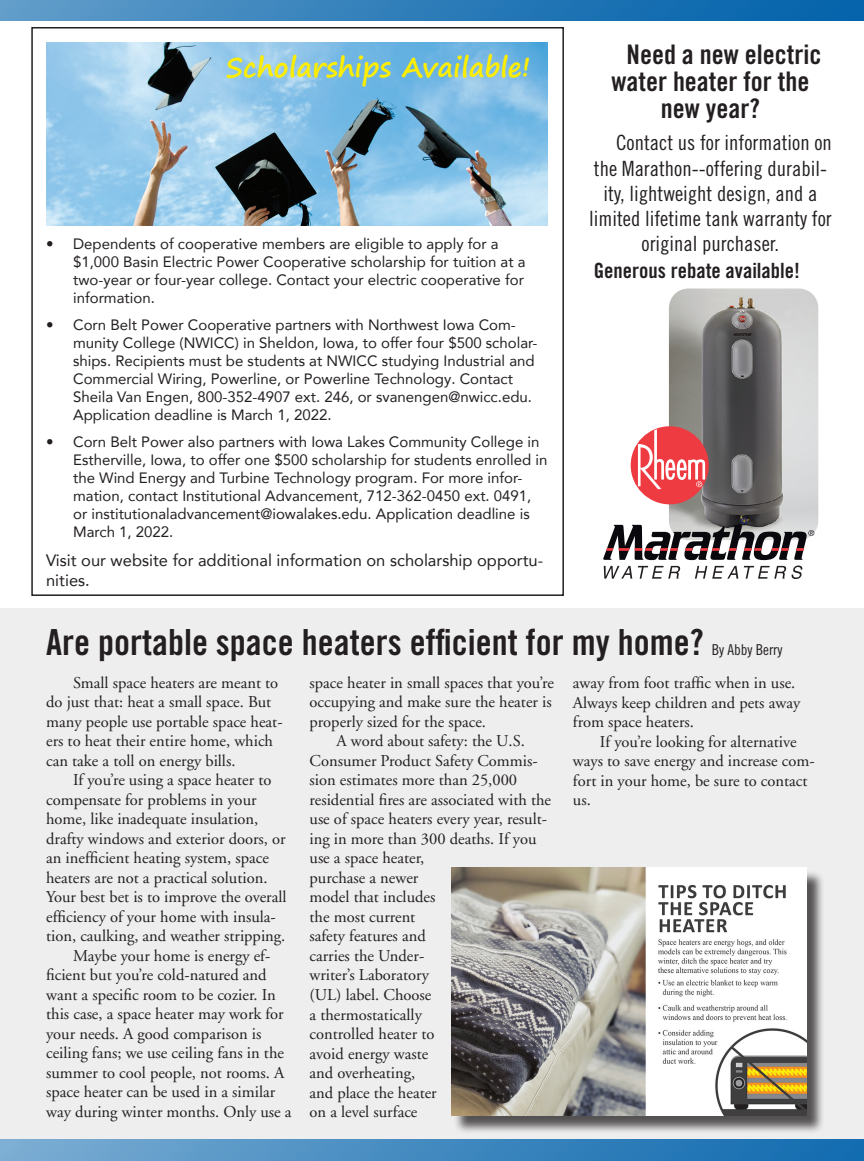
<style>
.page{position:relative;width:864px;height:1161px;background:#fff}
.page>*{position:absolute;margin:0;border:0;box-sizing:border-box;transform-origin:0 0}
.t1{font:36px "Trade Gothic LT Std Bd Cn 20";color:#231f20}
.t2{font:27px/27px "Trade Gothic LT Std Bd Cn 20";color:#231f20;text-align:center}
.t3{font:700 27px "Segoe Print";color:#ffee01}
.t4{font:21px "Trade Gothic LT Std Cn 18";color:#231f20}
.t5{font:21px "Trade Gothic LT Std Bd Cn 20";color:#231f20}
.t6{font:16.5px/19.5px "Adobe Garamond";color:#231f20}
.t7{font:16.5px/19.8px "Avenir LT Com";color:#231f20}
.t8{font:15px/18px "Avenir LT Com";color:#231f20}
.t9{font:15px "Trade Gothic LT Std Cn 18";color:#231f20}
</style>
<div class="page">
<div style="left:0;top:1140px;width:864px;height:21px;background:linear-gradient(to right,#7aacd2,#0e69ae)"></div>
<div style="left:0;top:0;width:864px;height:21px;background:linear-gradient(to right,#5f9bc9,#0060a9)"></div>
<div style="left:31px;top:27px;width:533px;height:569px;border:2px solid #231f20"></div>
<div style="left:0;top:608px;width:864px;height:531px;background:#eeeeef"></div>
<div style="left:453px;top:870px;width:372px;height:264px;background:#231f20;opacity:.75"></div>
<img style="left:451px;top:868px;width:355px;height:247px">
<img style="left:46px;top:42px;width:501px;height:184px">
<img style="left:669px;top:288px;width:149px;height:246px">
<svg style="left:603px;top:525px;width:211px;height:35px"></svg>
<svg style="left:604px;top:566px;width:28px;height:13px"></svg>
<svg style="left:638px;top:566px;width:43px;height:13px"></svg>
<svg style="left:695px;top:566px;width:43px;height:13px"></svg>
<svg style="left:744px;top:566px;width:59px;height:13px"></svg>
<div style="left:631px;top:426px;width:78px;height:78px;background:#ee3a41;border-radius:50%"></div>
<svg style="left:638px;top:429px;width:67px;height:60px"></svg>
<h2 class="t3" style="left:226px;top:43px;width:306px">Scholarships Available!</h2>
<h2 class="t2" style="left:612px;top:41px;width:211px">Need a new electric water heater for the new year?</h2>
<p class="t4" style="left:616px;top:130px;width:217px">Contact us for information on</p>
<p class="t4" style="left:594px;top:156px;width:235px">the Marathon--offering durabil-</p>
<p class="t4" style="left:604px;top:181px;width:215px">ity, lightweight design, and a</p>
<p class="t4" style="left:589px;top:206px;width:244px">limited lifetime tank warranty for</p>
<p class="t4" style="left:642px;top:231px;width:139px">original purchaser.</p>
<p class="t5" style="left:594px;top:258px;width:208px">Generous rebate available!</p>
<p class="t8" style="left:73px;top:235px;width:454px;text-indent:-27px">• Dependents of cooperative members are eligible to apply for a $1,000 Basin Electric Power Cooperative scholarship for tuition at a two-year or four-year college. Contact your electric cooperative for information.</p>
<p class="t8" style="left:73px;top:316px;width:466px;text-indent:-27px">• Corn Belt Power Cooperative partners with Northwest Iowa Com&shy;munity College (NWICC) in Sheldon, Iowa, to offer four $500 scholar&shy;ships. Recipients must be students at NWICC studying Industrial and Commercial Wiring, Powerline, or Powerline Technology. Contact Sheila Van Engen, 800-352-4907 ext. 246, or svanengen@nwicc.edu.<br>Application deadline is March 1, 2022.</p>
<p class="t8" style="left:73px;top:433px;width:476px;text-indent:-27px">• Corn Belt Power also partners with Iowa Lakes Community College in Estherville, Iowa, to offer one $500 scholarship for students enrolled in the Wind Energy and Turbine Technology program. For more infor&shy;mation, contact Institutional Advancement, 712-362-0450 ext. 0491, or institutionaladvancement@iowalakes.edu. Application deadline is March 1, 2022.</p>
<p class="t7" style="left:46px;top:550px;width:499px">Visit our website for additional information on scholarship opportu&shy;nities.</p>
<h1 class="t1" style="left:46px;top:620px;width:659px">Are portable space heaters efficient for my home?</h1>
<p class="t9" style="left:712px;top:641px;width:72px">By Abby Berry</p>
<p class="t6" style="left:46px;top:673px;width:238px;text-indent:27px">Small space heaters are meant to do just that: heat a small space. But many people use portable space heat&shy;ers to heat their entire home, which can take a toll on energy bills.</p>
<p class="t6" style="left:73px;top:771px;width:200px">If you’re using a space heater to</p>
<p class="t6" style="left:46px;top:790px;width:212px">compensate for problems in your</p>
<p class="t6" style="left:46px;top:810px;width:214px">home, like inadequate insulation,</p>
<p class="t6" style="left:46px;top:829px;width:241px">drafty windows and exterior doors, or</p>
<p class="t6" style="left:46px;top:849px;width:224px">an inefficient heating system, space</p>
<p class="t6" style="left:46px;top:868px;width:223px">heaters are not a practical solution.</p>
<p class="t6" style="left:46px;top:888px;width:242px">Your best bet is to improve the overall</p>
<p class="t6" style="left:46px;top:907px;width:231px">efficiency of your home with insula-</p>
<p class="t6" style="left:46px;top:927px;width:241px">tion, caulking, and weather stripping.</p>
<p class="t6" style="left:73px;top:946px;width:199px">Maybe your home is energy ef-</p>
<p class="t6" style="left:46px;top:966px;width:222px">ficient but you’re cold-natured and</p>
<p class="t6" style="left:46px;top:985px;width:231px">want a specific room to be cozier. In</p>
<p class="t6" style="left:46px;top:1005px;width:239px">this case, a space heater may work for</p>
<p class="t6" style="left:46px;top:1024px;width:217px">your needs. A good comparison is</p>
<p class="t6" style="left:46px;top:1044px;width:239px">ceiling fans; we use ceiling fans in the</p>
<p class="t6" style="left:46px;top:1063px;width:240px">summer to cool people, not rooms. A</p>
<p class="t6" style="left:46px;top:1083px;width:231px">space heater can be used in a similar</p>
<p class="t6" style="left:46px;top:1102px;width:247px">way during winter months. Only use a</p>
<p class="t6" style="left:310px;top:673px;width:246px">space heater in small spaces that you’re</p>
<p class="t6" style="left:310px;top:693px;width:244px">occupying and make sure the heater is</p>
<p class="t6" style="left:310px;top:712px;width:178px">properly sized for the space.</p>
<p class="t6" style="left:337px;top:732px;width:190px">A word about safety: the U.S.</p>
<p class="t6" style="left:310px;top:751px;width:230px">Consumer Product Safety Commis-</p>
<p class="t6" style="left:310px;top:771px;width:209px">sion estimates more than 25,000</p>
<p class="t6" style="left:310px;top:790px;width:243px">residential fires are associated with the</p>
<p class="t6" style="left:310px;top:810px;width:239px">use of space heaters every year, result-</p>
<p class="t6" style="left:310px;top:829px;width:229px">ing in more than 300 deaths. If you</p>
<p class="t6" style="left:310px;top:849px;width:116px">use a space heater,</p>
<p class="t6" style="left:310px;top:868px;width:110px">purchase a newer</p>
<p class="t6" style="left:310px;top:888px;width:127px">model that includes</p>
<p class="t6" style="left:310px;top:907px;width:107px">the most current</p>
<p class="t6" style="left:310px;top:927px;width:118px">safety features and</p>
<p class="t6" style="left:310px;top:946px;width:116px">carries the Under-</p>
<p class="t6" style="left:310px;top:966px;width:121px">writer’s Laboratory</p>
<p class="t6" style="left:310px;top:985px;width:123px">(UL) label. Choose</p>
<p class="t6" style="left:310px;top:1005px;width:114px">a thermostatically</p>
<p class="t6" style="left:310px;top:1024px;width:126px">controlled heater to</p>
<p class="t6" style="left:310px;top:1044px;width:120px">avoid energy waste</p>
<p class="t6" style="left:310px;top:1063px;width:107px">and overheating,</p>
<p class="t6" style="left:310px;top:1083px;width:129px">and place the heater</p>
<p class="t6" style="left:310px;top:1102px;width:109px">on a level surface</p>
<p class="t6" style="left:573px;top:673px;width:229px">away from foot traffic when in use.<br>Always keep children and pets away from space heaters.</p>
<p class="t6" style="left:573px;top:732px;width:243px;text-indent:27px">If you’re looking for alternative ways to save energy and increase com&shy;fort in your home, be sure to contact us.</p>
</div>
